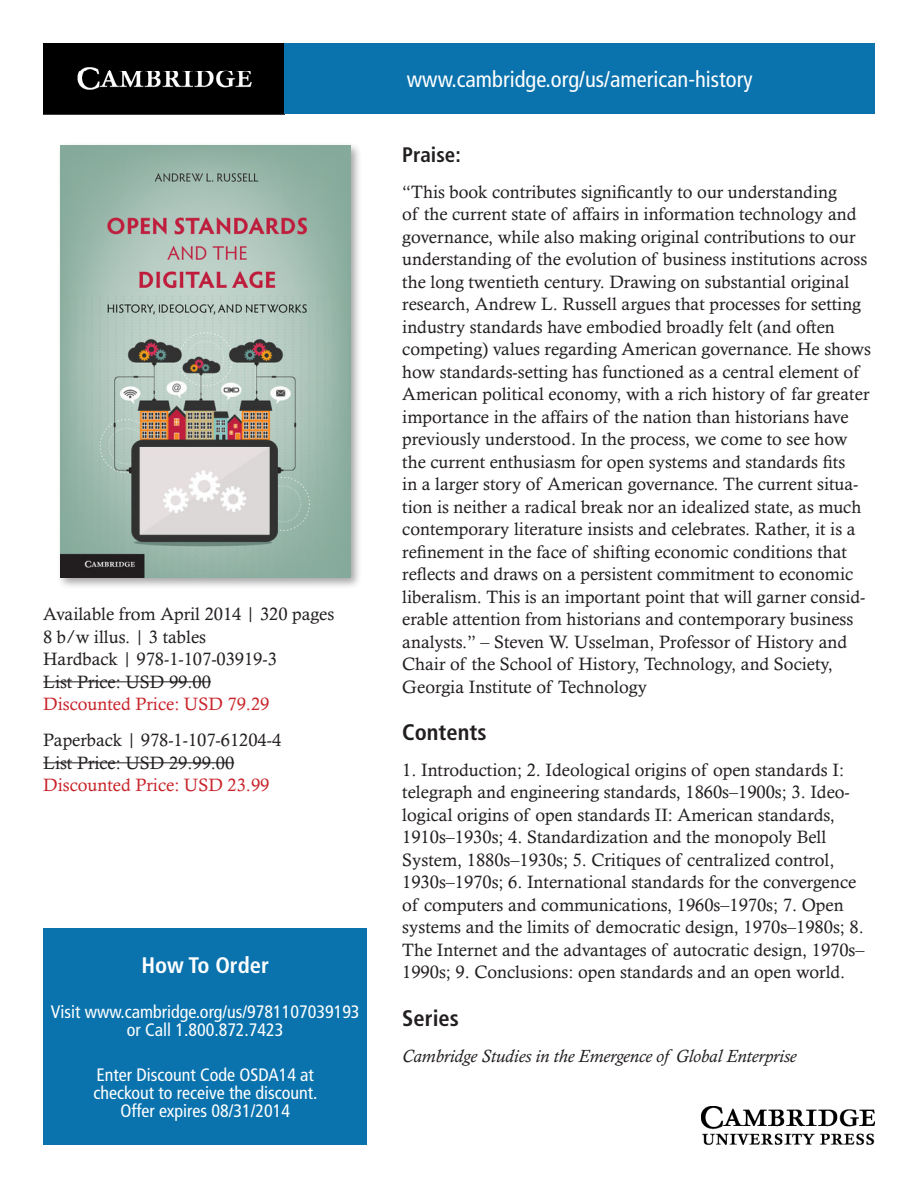
<style>
.page{position:relative;width:918px;height:1188px;background:#fff}
.page>*{position:absolute;margin:0;border:0;box-sizing:border-box;transform-origin:0 0}
.url{font:condensed 22.5px "Frutiger LT Std";color:#fff}
.heading{font:700 condensed 22.5px "Frutiger LT Std";color:#231f20}
.order_heading{font:700 condensed 22.5px "Frutiger LT Std";color:#fff}
.contents{font:700 condensed 21px "Frutiger LT Std";color:#231f20}
.contents-2{font:18px/22.5px "Calisto MT Std";color:#231f20}
.order_pad_top{font:condensed 18px/18px "Frutiger LT Std";color:#fff;text-align:center}
.biblio_page2{font:18px "Calisto MT Std";color:#231f20}
.key_features{font:italic 18px "Calisto MT Std";color:#231f20}
.biblio_page2_disc_pr{font:18px "Calisto MT Std";color:#c8242b}
.biblio_page2_list_pr{font:18px "Calisto MT Std";color:#231f20}
.ISBN{font:18px "Calisto MT Std";color:#231f20}
.order{font:condensed 18px "Frutiger LT Std";color:#fff}
</style>
<div class="page">
<img style="left:43px;top:43px;width:242px;height:71px">
<div style="left:285px;top:43px;width:590px;height:71px;background:#0a73ae"></div>
<img style="left:702px;top:1106px;width:173px;height:39px">
<hr style="left:43px;top:681px;width:168px;height:1px;background:#231f20">
<hr style="left:43px;top:762px;width:191px;height:1px;background:#231f20">
<div style="left:43px;top:929px;width:324px;height:216px;background:#0a73ae"></div>
<div style="left:57px;top:142px;width:305px;height:447px;background:#231f20;opacity:.4"></div>
<img style="left:60px;top:146px;width:290px;height:432px">
<p class="biblio_page2" style="left:43px;top:604px;width:293px">Available from April 2014 | 320 pages</p>
<p class="biblio_page2" style="left:43px;top:626px;width:164px">8 b/w illus. | 3 tables</p>
<p class="biblio_page2" style="left:43px;top:649px;width:235px">Hardback | 978-1-107-03919-3</p>
<p class="biblio_page2_list_pr" style="left:43px;top:671px;width:169px">List Price: USD 99.00</p>
<p class="biblio_page2_disc_pr" style="left:43px;top:694px;width:228px">Discounted Price: USD 79.29</p>
<p class="ISBN" style="left:43px;top:730px;width:240px">Paperback | 978-1-107-61204-4</p>
<p class="biblio_page2_list_pr" style="left:43px;top:752px;width:193px">List Price: USD 29.99.00</p>
<p class="biblio_page2_disc_pr" style="left:43px;top:775px;width:228px">Discounted Price: USD 23.99</p>
<p class="order_heading" style="left:141px;top:952px;width:129px">How To Order</p>
<p class="order_pad_top" style="left:51px;top:1003px;width:310px">Visit www.cambridge.org/us/9781107039193</p>
<p class="order" style="left:127px;top:1020px;width:158px">or Call 1.800.872.7423</p>
<p class="order_pad_top" style="left:94px;top:1066px;width:225px">Enter Discount Code OSDA14 at checkout to receive the discount.<br>Offer expires 08/31/2014</p>
<p class="url" style="left:407px;top:66px;width:347px">www.cambridge.org/us/american-history</p>
<p class="contents" style="left:402px;top:142px;width:60px">Praise:</p>
<p class="contents-2" style="left:402px;top:180px;width:470px">“This book contributes significantly to our understanding<br>of the current state of affairs in information technology and governance, while also making original contributions to our understanding of the evolution of business institutions across the long twentieth century. Drawing on substantial original research, Andrew L. Russell argues that processes for setting industry standards have embodied broadly felt (and often competing) values regarding American governance. He shows how standards-setting has functioned as a central element of American political economy, with a rich history of far greater importance in the affairs of the nation than historians have previously understood. In the process, we come to see how the current enthusiasm for open systems and standards fits<br>in a larger story of American governance. The current situa&shy;tion is neither a radical break nor an idealized state, as much contemporary literature insists and celebrates. Rather, it is a refinement in the face of shifting economic conditions that reflects and draws on a persistent commitment to economic liberalism. This is an important point that will garner consid&shy;erable attention from historians and contemporary business analysts.” – Steven W. Usselman, Professor of History and Chair of the School of History, Technology, and Society, Georgia Institute of Technology</p>
<p class="heading" style="left:402px;top:719px;width:86px">Contents</p>
<p class="contents-2" style="left:402px;top:758px;width:464px">1. Introduction; 2. Ideological origins of open standards I: telegraph and engineering standards, 1860s–1900s; 3. Ideo&shy;logical origins of open standards II: American standards, 1910s–1930s; 4. Standardization and the monopoly Bell System, 1880s–1930s; 5. Critiques of centralized control, 1930s–1970s; 6. International standards for the convergence of computers and communications, 1960s–1970s; 7. Open systems and the limits of democratic design, 1970s–1980s; 8.<br>The Internet and the advantages of autocratic design, 1970s– 1990s; 9. Conclusions: open standards and an open world.</p>
<p class="heading" style="left:402px;top:1004px;width:58px">Series</p>
<p class="key_features" style="left:402px;top:1045px;width:396px">Cambridge Studies in the Emergence of Global Enterprise</p>
</div>
